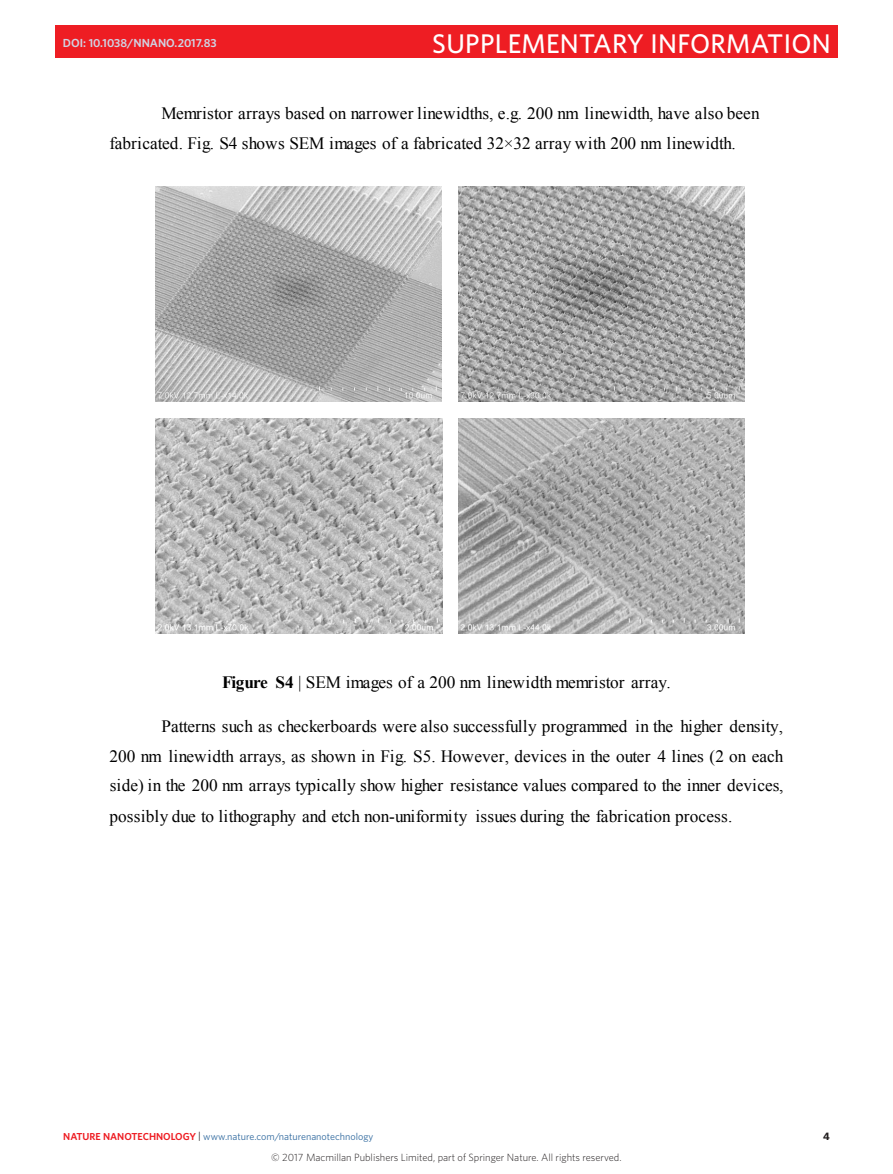
<style>
.page{position:relative;width:893px;height:1174px;background:#fff}
.page>*{position:absolute;margin:0;border:0;box-sizing:border-box;transform-origin:0 0}
.t1{font:500 27px "Whitney";letter-spacing:.01em;color:#fff}
.t2{font:17.25px/30px "Times New Roman";letter-spacing:.005em;color:#000}
.t3{font:600 11.7px "Whitney";color:#cfd4e4}
.t4{font:700 10.8px "Whitney";color:#231f20}
.t5{font:300 10.5px "Whitney";color:#231f20}
.t6{font:10.2px "Whitney";color:#316a9f}
.s1{font-weight:700}
.s2{font-weight:600;color:#ee1d23}
.s3{color:#231f20}
</style>
<div class="page">
<img style="left:156px;top:186px;width:286px;height:216px">
<img style="left:459px;top:186px;width:286px;height:215px">
<img style="left:156px;top:418px;width:286px;height:215px">
<img style="left:459px;top:418px;width:286px;height:215px">
<div style="left:56px;top:25px;width:782px;height:33px;background:#ee1d23"></div>
<p class="t3" style="left:63px;top:35px;width:155px">DOI: 10.1038/NNANO.2017.83</p>
<h1 class="t1" style="left:432px;top:25px;width:400px">SUPPLEMENTARY INFORMATION</h1>
<p class="t2" style="left:110px;top:99px;width:652px;line-height:29.4px;text-indent:52px">Memristor arrays based on narrower linewidths, e.g. 200 nm linewidth, have also been fabricated. Fig. S4 shows SEM images of a fabricated 32×32 array with 200 nm linewidth.</p>
<p class="t2" style="left:222px;top:666px;width:450px"><span class="s1">Figure S4</span> | SEM images of a 200 nm linewidth memristor array.</p>
<p class="t2" style="left:110px;top:710px;width:675px;text-align:justify;text-indent:52px">Patterns such as checkerboards were also successfully programmed in the higher density, 200 nm linewidth arrays, as shown in Fig. S5. However, devices in the outer 4 lines (2 on each side) in the 200 nm arrays typically show higher resistance values compared to the inner devices, possibly due to lithography and etch non-uniformity issues during the fabrication process.</p>
<p class="t6" style="left:63px;top:1129px;width:312px"><span class="s2">NATURE NANOTECHNOLOGY</span> <span class="s3">|</span> www.nature.com/naturenanotechnology</p>
<p class="t4" style="left:823px;top:1128px;width:8px">4</p>
<p class="t5" style="left:271px;top:1150px;width:352px">© 2017 Macmillan Publishers Limited, part of Springer Nature. All rights reserved.</p>
</div>
